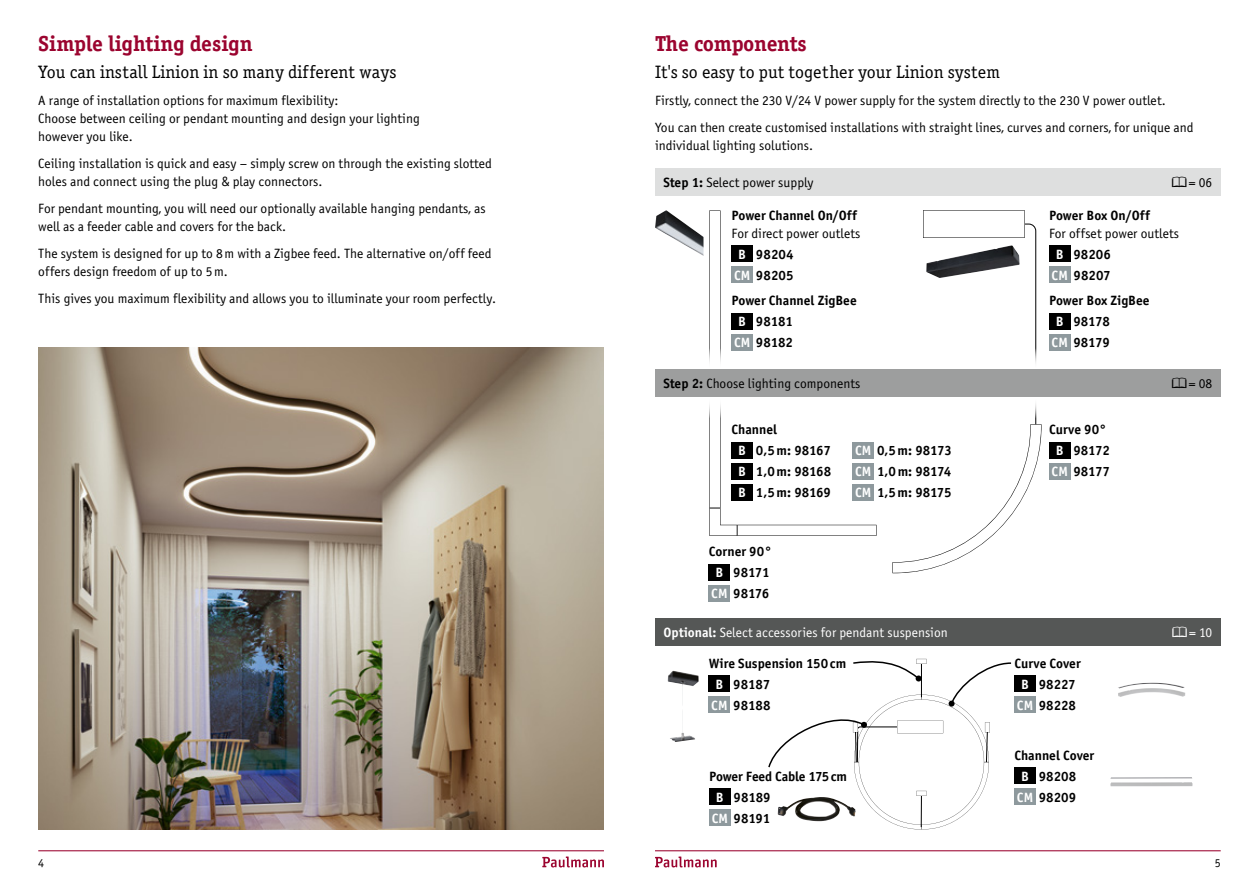
<style>
.page{position:relative;width:1259px;height:893px;background:#fff}
.page>*{position:absolute;margin:0;border:0;box-sizing:border-box;transform-origin:0 0}
.Head{font:21.75px "P Officina Serif Bold ITC";letter-spacing:-.02em;color:#9b042f}
.Head-2{font:18px "P Officina Serif Book ITC";color:#000}
.Fließtext{font:13.5px/18px "P Officina Sans Book ITC";color:#000}
.Fließtext-2{font:13.5px "P Officina Sans Bold ITC";color:#000}
.ArtNr{font:13.5px "P Officina Sans Bold ITC";letter-spacing:-.005em;color:#000}
.Einklinker{font:13.5px "P Officina Sans Book ITC";color:#000}
.Einklinker-2{font:13.5px "P Officina Sans Book ITC";color:#fff}
.ArtNr-2{font:13.5px "P Officina Sans Bold ITC";color:#fff}
.t1{font:12px "P Officina Sans Book ITC";color:#000}
.s1{font-family:"P Officina Sans Bold ITC"}
.s2{font-family:"Paulmann"}
.s3{color:#fff}
</style>
<div class="page">
<svg style="left:542px;top:856px;width:62px;height:11px"></svg>
<svg style="left:655px;top:856px;width:61px;height:11px"></svg>
<hr style="left:38px;top:850px;width:566px;height:1px;background:#9b042f">
<hr style="left:655px;top:850px;width:565px;height:1px;background:#9b042f">
<svg style="left:709px;top:210px;width:167px;height:326px"></svg>
<svg style="left:892px;top:210px;width:149px;height:363px"></svg>
<div style="left:655px;top:348px;width:565px;height:21px;background:#fff"></div>
<div style="left:655px;top:397px;width:565px;height:21px;background:#fff"></div>
<img style="left:668px;top:670px;width:30px;height:72px">
<img style="left:926px;top:245px;width:93px;height:33px">
<img style="left:655px;top:210px;width:48px;height:46px">
<img style="left:1118px;top:683px;width:67px;height:14px">
<img style="left:1110px;top:782px;width:82px;height:4px">
<svg style="left:768px;top:658px;width:244px;height:171px"></svg>
<img style="left:38px;top:347px;width:566px;height:482px">
<div style="left:1049px;top:442px;width:21px;height:16px;background:#000"></div>
<div style="left:1049px;top:463px;width:21px;height:16px;background:#8e999d"></div>
<div style="left:709px;top:676px;width:21px;height:16px;background:#000"></div>
<div style="left:709px;top:697px;width:21px;height:16px;background:#8e999d"></div>
<div style="left:1014px;top:676px;width:21px;height:16px;background:#000"></div>
<div style="left:1014px;top:697px;width:21px;height:16px;background:#8e999d"></div>
<div style="left:709px;top:789px;width:21px;height:16px;background:#000"></div>
<div style="left:709px;top:810px;width:21px;height:16px;background:#8e999d"></div>
<div style="left:709px;top:564px;width:21px;height:16px;background:#000"></div>
<div style="left:709px;top:585px;width:21px;height:16px;background:#8e999d"></div>
<div style="left:731px;top:442px;width:22px;height:16px;background:#000"></div>
<div style="left:852px;top:442px;width:22px;height:16px;background:#8e999d"></div>
<div style="left:731px;top:463px;width:22px;height:16px;background:#000"></div>
<div style="left:852px;top:463px;width:22px;height:16px;background:#8e999d"></div>
<div style="left:731px;top:484px;width:22px;height:16px;background:#000"></div>
<div style="left:852px;top:484px;width:22px;height:16px;background:#8e999d"></div>
<div style="left:1014px;top:768px;width:21px;height:16px;background:#000"></div>
<div style="left:1014px;top:789px;width:21px;height:16px;background:#8e999d"></div>
<div style="left:731px;top:246px;width:22px;height:16px;background:#000"></div>
<div style="left:731px;top:267px;width:22px;height:16px;background:#8e999d"></div>
<div style="left:731px;top:313px;width:22px;height:16px;background:#000"></div>
<div style="left:731px;top:334px;width:22px;height:16px;background:#8e999d"></div>
<div style="left:1049px;top:246px;width:21px;height:16px;background:#000"></div>
<div style="left:1049px;top:267px;width:21px;height:16px;background:#8e999d"></div>
<div style="left:1049px;top:313px;width:21px;height:16px;background:#000"></div>
<div style="left:1049px;top:334px;width:21px;height:16px;background:#8e999d"></div>
<div style="left:655px;top:168px;width:565px;height:27px;background:#dedfdf"></div>
<div style="left:655px;top:369px;width:565px;height:28px;background:#9d9e9e"></div>
<div style="left:655px;top:618px;width:565px;height:28px;background:#555756"></div>
<p class="Head" style="left:38px;top:30px;width:216px">Simple lighting design</p>
<p class="Head-2" style="left:38px;top:62px;width:360px">You can install Linion in so many different ways</p>
<p class="Fließtext" style="left:38px;top:92px;width:383px">A range of installation options for maximum flexibility:<br>Choose between ceiling or pendant mounting and design your lighting however you like.</p>
<p class="Fließtext" style="left:38px;top:155px;width:455px">Ceiling installation is quick and easy – simply screw on through the existing slotted holes and connect using the plug &amp; play connectors.</p>
<p class="Fließtext" style="left:38px;top:200px;width:449px">For pendant mounting, you will need our optionally available hanging pendants, as well as a feeder cable and covers for the back.</p>
<p class="Fließtext" style="left:38px;top:245px;width:455px">The system is designed for up to 8m with a Zigbee feed. The alternative on/off feed offers design freedom of up to 5m.</p>
<p class="Fließtext" style="left:38px;top:290px;width:459px">This gives you maximum flexibility and allows you to illuminate your room perfectly.</p>
<p class="Head" style="left:655px;top:30px;width:153px">The components</p>
<p class="Head-2" style="left:655px;top:62px;width:346px">It's so easy to put together your Linion system</p>
<p class="Fließtext" style="left:655px;top:92px;width:512px">Firstly, connect the 230 V/24 V power supply for the system directly to the 230 V power outlet.</p>
<p class="Fließtext" style="left:655px;top:119px;width:540px">You can then create customised installations with straight lines, curves and corners, for unique and individual lighting solutions.</p>
<p class="Einklinker" style="left:663px;top:175px;width:152px"><span class="s1">Step 1:</span> Select power supply</p>
<p class="Einklinker" style="left:1171px;top:175px;width:42px"><span class="s2">6</span>= 06</p>
<p class="Fließtext-2" style="left:731px;top:207px;width:127px">Power Channel On/Off</p>
<p class="Fließtext" style="left:731px;top:225px;width:130px">For direct power outlets</p>
<p class="ArtNr-2" style="left:738px;top:246px;width:9px">B</p>
<p class="Fließtext-2" style="left:756px;top:246px;width:39px">98204</p>
<p class="ArtNr" style="left:734px;top:267px;width:61px"><span class="s3">CM</span> 98205</p>
<p class="Fließtext-2" style="left:731px;top:292px;width:127px">Power Channel ZigBee</p>
<p class="ArtNr-2" style="left:738px;top:313px;width:9px">B</p>
<p class="Fließtext-2" style="left:756px;top:313px;width:38px">98181</p>
<p class="ArtNr" style="left:734px;top:334px;width:61px"><span class="s3">CM</span> 98182</p>
<p class="Fließtext-2" style="left:1049px;top:207px;width:102px">Power Box On/Off</p>
<p class="Fließtext" style="left:1049px;top:225px;width:132px">For offset power outlets</p>
<p class="ArtNr-2" style="left:1055px;top:246px;width:9px">B</p>
<p class="Fließtext-2" style="left:1073px;top:246px;width:39px">98206</p>
<p class="ArtNr" style="left:1051px;top:267px;width:61px"><span class="s3">CM</span> 98207</p>
<p class="Fließtext-2" style="left:1049px;top:292px;width:102px">Power Box ZigBee</p>
<p class="ArtNr-2" style="left:1055px;top:313px;width:9px">B</p>
<p class="Fließtext-2" style="left:1073px;top:313px;width:38px">98178</p>
<p class="ArtNr" style="left:1051px;top:334px;width:60px"><span class="s3">CM</span> 98179</p>
<p class="Einklinker" style="left:663px;top:376px;width:198px"><span class="s1">Step 2:</span> Choose lighting components</p>
<p class="Einklinker" style="left:1171px;top:376px;width:42px"><span class="s2">6</span>= 08</p>
<p class="Fließtext-2" style="left:731px;top:421px;width:47px">Channel</p>
<p class="ArtNr-2" style="left:738px;top:442px;width:9px">B</p>
<p class="Fließtext-2" style="left:756px;top:442px;width:76px">0,5m: 98167</p>
<p class="ArtNr" style="left:855px;top:442px;width:98px"><span class="s3">CM</span> 0,5m: 98173</p>
<p class="ArtNr-2" style="left:738px;top:463px;width:9px">B</p>
<p class="Fließtext-2" style="left:756px;top:463px;width:77px">1,0m: 98168</p>
<p class="ArtNr" style="left:855px;top:463px;width:98px"><span class="s3">CM</span> 1,0m: 98174</p>
<p class="ArtNr-2" style="left:738px;top:484px;width:9px">B</p>
<p class="Fließtext-2" style="left:756px;top:484px;width:77px">1,5m: 98169</p>
<p class="ArtNr" style="left:855px;top:484px;width:98px"><span class="s3">CM</span> 1,5m: 98175</p>
<p class="Fließtext-2" style="left:709px;top:543px;width:64px">Corner 90°</p>
<p class="ArtNr-2" style="left:715px;top:564px;width:9px">B</p>
<p class="Fließtext-2" style="left:733px;top:564px;width:38px">98171</p>
<p class="ArtNr" style="left:711px;top:585px;width:60px"><span class="s3">CM</span> 98176</p>
<p class="Fließtext-2" style="left:1049px;top:421px;width:59px">Curve 90°</p>
<p class="ArtNr-2" style="left:1055px;top:442px;width:9px">B</p>
<p class="Fließtext-2" style="left:1073px;top:442px;width:38px">98172</p>
<p class="ArtNr" style="left:1051px;top:463px;width:60px"><span class="s3">CM</span> 98177</p>
<p class="Einklinker-2" style="left:663px;top:625px;width:286px"><span class="s1">Optional:</span> Select accessories for pendant suspension</p>
<p class="Einklinker-2" style="left:1171px;top:625px;width:42px"><span class="s2">6</span>= 10</p>
<p class="Fließtext-2" style="left:709px;top:655px;width:139px">Wire Suspension 150cm</p>
<p class="ArtNr-2" style="left:715px;top:676px;width:9px">B</p>
<p class="Fließtext-2" style="left:733px;top:676px;width:38px">98187</p>
<p class="ArtNr" style="left:711px;top:697px;width:61px"><span class="s3">CM</span> 98188</p>
<p class="Fließtext-2" style="left:709px;top:768px;width:139px">Power Feed Cable 175cm</p>
<p class="ArtNr-2" style="left:716px;top:789px;width:9px">B</p>
<p class="Fließtext-2" style="left:733px;top:789px;width:39px">98189</p>
<p class="ArtNr" style="left:711px;top:810px;width:60px"><span class="s3">CM</span> 98191</p>
<p class="Fließtext-2" style="left:1014px;top:655px;width:68px">Curve Cover</p>
<p class="ArtNr-2" style="left:1021px;top:676px;width:9px">B</p>
<p class="Fließtext-2" style="left:1038px;top:676px;width:38px">98227</p>
<p class="ArtNr" style="left:1017px;top:697px;width:61px"><span class="s3">CM</span> 98228</p>
<p class="Fließtext-2" style="left:1014px;top:747px;width:81px">Channel Cover</p>
<p class="ArtNr-2" style="left:1021px;top:768px;width:9px">B</p>
<p class="Fließtext-2" style="left:1038px;top:768px;width:39px">98208</p>
<p class="ArtNr" style="left:1017px;top:789px;width:61px"><span class="s3">CM</span> 98209</p>
<p class="t1" style="left:38px;top:856px;width:7px">4</p>
<p class="t1" style="left:1214px;top:856px;width:7px">5</p>
</div>
